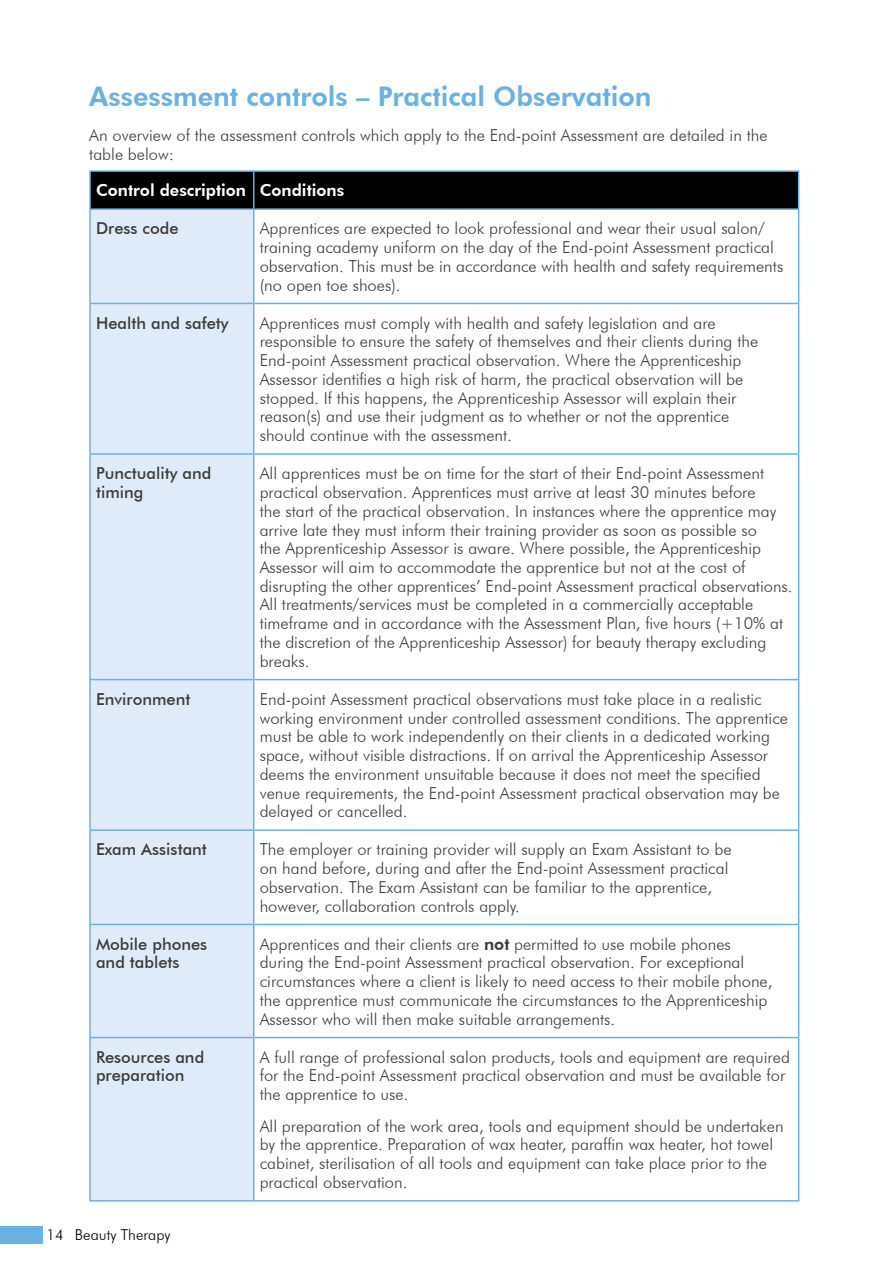
<style>
.page{position:relative;width:893px;height:1263px;background:#fff}
.page>*{position:absolute;margin:0;border:0;box-sizing:border-box;transform-origin:0 0}
.t1{font:800 27px "Futura BT";color:#6bb1e2}
.t2{font:300 16.5px/18.8px "Futura BT";color:#3c3c3b}
.t3{font:500 16.5px/18.8px "Futura BT";color:#3c3c3b}
.t4{font:800 16.5px "Futura BT";color:#fff}
.t5{font:300 15px "Futura BT";color:#000}
.s1{font-weight:800}
</style>
<div class="page">
<div style="left:0;top:1227px;width:43px;height:17px;background:#6bb1e2"></div>
<div style="left:91px;top:172px;width:707px;height:36px;background:#000"></div>
<div style="left:91px;top:210px;width:162px;height:990px;background:#dfebf9"></div>
<hr style="left:89px;top:172px;width:2px;height:36px;background:#6bb1e2">
<hr style="left:89px;top:170px;width:165px;height:2px;background:#6bb1e2">
<hr style="left:253px;top:172px;width:1px;height:36px;background:#6bb1e2">
<hr style="left:254px;top:170px;width:545px;height:2px;background:#6bb1e2">
<hr style="left:798px;top:172px;width:1px;height:36px;background:#6bb1e2">
<hr style="left:89px;top:210px;width:2px;height:93px;background:#6bb1e2">
<hr style="left:89px;top:208px;width:165px;height:2px;background:#6bb1e2">
<hr style="left:253px;top:210px;width:1px;height:93px;background:#6bb1e2">
<hr style="left:254px;top:208px;width:545px;height:2px;background:#6bb1e2">
<hr style="left:798px;top:210px;width:1px;height:93px;background:#6bb1e2">
<hr style="left:89px;top:304px;width:2px;height:149px;background:#6bb1e2">
<hr style="left:89px;top:455px;width:2px;height:224px;background:#6bb1e2">
<hr style="left:89px;top:680px;width:2px;height:149px;background:#6bb1e2">
<hr style="left:89px;top:831px;width:2px;height:93px;background:#6bb1e2">
<hr style="left:89px;top:303px;width:165px;height:1px;background:#6bb1e2">
<hr style="left:89px;top:453px;width:165px;height:2px;background:#6bb1e2">
<hr style="left:89px;top:679px;width:165px;height:1px;background:#6bb1e2">
<hr style="left:89px;top:829px;width:165px;height:2px;background:#6bb1e2">
<hr style="left:253px;top:304px;width:1px;height:149px;background:#6bb1e2">
<hr style="left:253px;top:455px;width:1px;height:224px;background:#6bb1e2">
<hr style="left:253px;top:680px;width:1px;height:149px;background:#6bb1e2">
<hr style="left:253px;top:831px;width:1px;height:93px;background:#6bb1e2">
<hr style="left:254px;top:303px;width:545px;height:1px;background:#6bb1e2">
<hr style="left:798px;top:304px;width:1px;height:149px;background:#6bb1e2">
<hr style="left:798px;top:455px;width:1px;height:224px;background:#6bb1e2">
<hr style="left:798px;top:680px;width:1px;height:149px;background:#6bb1e2">
<hr style="left:798px;top:831px;width:1px;height:93px;background:#6bb1e2">
<hr style="left:254px;top:453px;width:545px;height:2px;background:#6bb1e2">
<hr style="left:254px;top:679px;width:545px;height:1px;background:#6bb1e2">
<hr style="left:254px;top:829px;width:545px;height:2px;background:#6bb1e2">
<hr style="left:89px;top:925px;width:2px;height:112px;background:#6bb1e2">
<hr style="left:89px;top:924px;width:165px;height:1px;background:#6bb1e2">
<hr style="left:253px;top:925px;width:1px;height:112px;background:#6bb1e2">
<hr style="left:254px;top:924px;width:545px;height:1px;background:#6bb1e2">
<hr style="left:798px;top:925px;width:1px;height:112px;background:#6bb1e2">
<hr style="left:89px;top:1038px;width:2px;height:162px;background:#6bb1e2">
<hr style="left:89px;top:1037px;width:165px;height:1px;background:#6bb1e2">
<hr style="left:89px;top:1200px;width:165px;height:1px;background:#6bb1e2">
<hr style="left:253px;top:1038px;width:1px;height:162px;background:#6bb1e2">
<hr style="left:254px;top:1037px;width:545px;height:1px;background:#6bb1e2">
<hr style="left:798px;top:1038px;width:1px;height:162px;background:#6bb1e2">
<hr style="left:254px;top:1200px;width:545px;height:1px;background:#6bb1e2">
<h1 class="t1" style="left:89px;top:80px;width:564px">Assessment controls – Practical Observation</h1>
<p class="t2" style="left:89px;top:126px;width:680px">An overview of the assessment controls which apply to the End-point Assessment are detailed in the table below:</p>
<p class="t4" style="left:96px;top:180px;width:250px">Control description Conditions</p>
<p class="t3" style="left:96px;top:219px;width:84px">Dress code</p>
<p class="t2" style="left:260px;top:219px;width:525px">Apprentices are expected to look professional and wear their usual salon/ training academy uniform on the day of the End-point Assessment practical observation. This must be in accordance with health and safety requirements (no open toe shoes).</p>
<p class="t3" style="left:96px;top:313px;width:134px">Health and safety</p>
<p class="t2" style="left:260px;top:313px;width:500px">Apprentices must comply with health and safety legislation and are responsible to ensure the safety of themselves and their clients during the End-point Assessment practical observation. Where the Apprenticeship Assessor identifies a high risk of harm, the practical observation will be stopped. If this happens, the Apprenticeship Assessor will explain their reason(s) and use their judgment as to whether or not the apprentice should continue with the assessment.</p>
<p class="t3" style="left:96px;top:464px;width:117px">Punctuality and timing</p>
<p class="t2" style="left:260px;top:464px;width:534px">All apprentices must be on time for the start of their End-point Assessment practical observation. Apprentices must arrive at least 30 minutes before<br>the start of the practical observation. In instances where the apprentice may arrive late they must inform their training provider as soon as possible so<br>the Apprenticeship Assessor is aware. Where possible, the Apprenticeship Assessor will aim to accommodate the apprentice but not at the cost of disrupting the other apprentices’ End-point Assessment practical observations.<br>All treatments/services must be completed in a commercially acceptable timeframe and in accordance with the Assessment Plan, five hours (+10% at the discretion of the Apprenticeship Assessor) for beauty therapy excluding breaks.</p>
<p class="t3" style="left:96px;top:689px;width:96px">Environment</p>
<p class="t2" style="left:260px;top:689px;width:530px">End-point Assessment practical observations must take place in a realistic working environment under controlled assessment conditions. The apprentice must be able to work independently on their clients in a dedicated working space, without visible distractions. If on arrival the Apprenticeship Assessor deems the environment unsuitable because it does not meet the specified venue requirements, the End-point Assessment practical observation may be delayed or cancelled.</p>
<p class="t3" style="left:96px;top:840px;width:112px">Exam Assistant</p>
<p class="t2" style="left:260px;top:840px;width:473px">The employer or training provider will supply an Exam Assistant to be on hand before, during and after the End-point Assessment practical observation. The Exam Assistant can be familiar to the apprentice, however, collaboration controls apply.</p>
<p class="t3" style="left:96px;top:934px;width:113px">Mobile phones and tablets</p>
<p class="t2" style="left:260px;top:934px;width:514px">Apprentices and their clients are <span class="s1">not</span> permitted to use mobile phones during the End-point Assessment practical observation. For exceptional circumstances where a client is likely to need access to their mobile phone, the apprentice must communicate the circumstances to the Apprenticeship Assessor who will then make suitable arrangements.</p>
<p class="t3" style="left:96px;top:1047px;width:110px">Resources and preparation</p>
<p class="t2" style="left:260px;top:1047px;width:532px">A full range of professional salon products, tools and equipment are required for the End-point Assessment practical observation and must be available for the apprentice to use.</p>
<p class="t2" style="left:260px;top:1116px;width:525px">All preparation of the work area, tools and equipment should be undertaken by the apprentice. Preparation of wax heater, paraffin wax heater, hot towel cabinet, sterilisation of all tools and equipment can take place prior to the practical observation.</p>
<p class="t5" style="left:46px;top:1225px;width:126px">14 Beauty Therapy</p>
</div>
